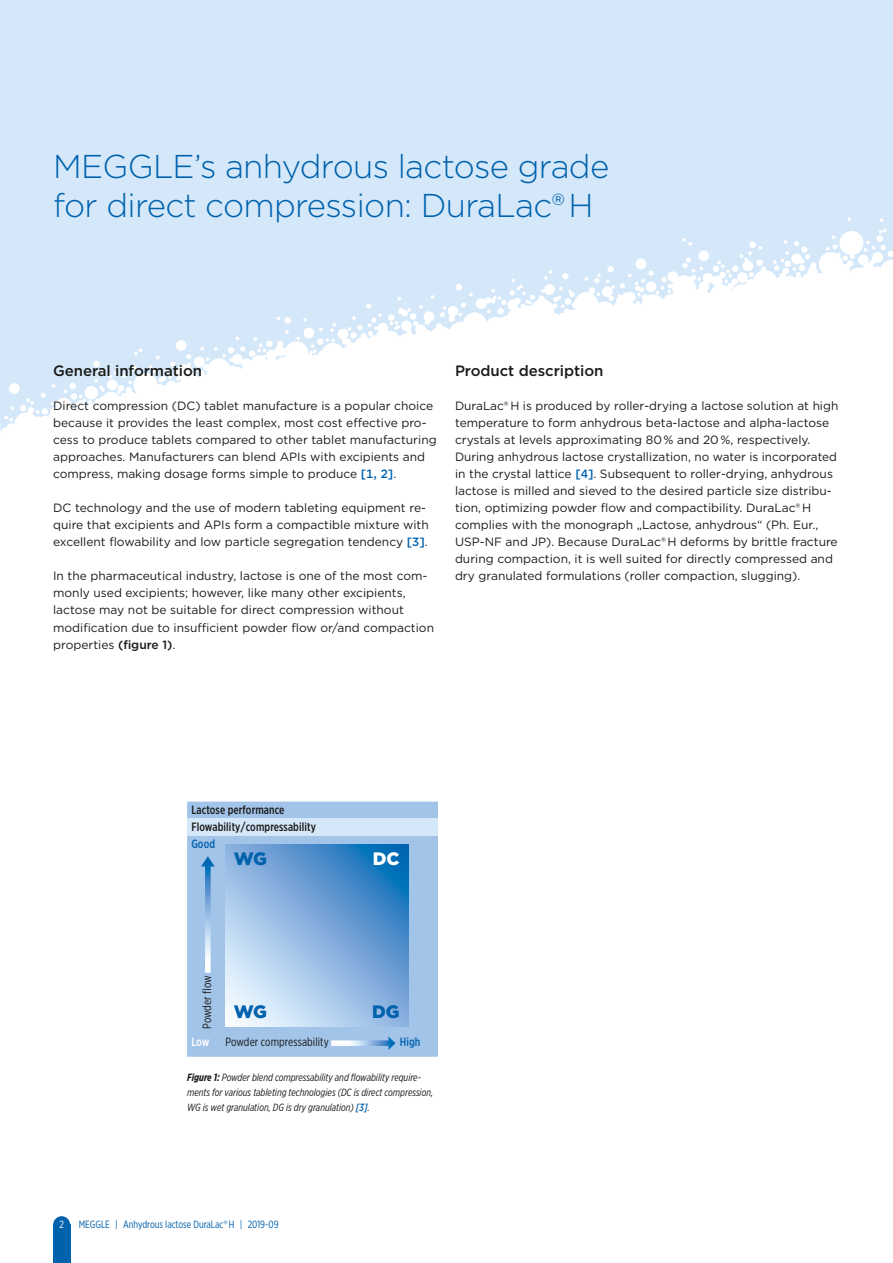
<style>
.page{position:relative;width:893px;height:1263px;background:#fff}
.page>*{position:absolute;margin:0;border:0;box-sizing:border-box;transform-origin:0 0}
.M_Head_22pt_26pt_G{font:300 33px/39px "Gotham";letter-spacing:-.02em;color:#0061ad}
.t1{font:900 18px "Gotham";color:#0061ad}
.t2{font:900 18px "Gotham";color:#fff}
.M_Subhead_10pt_4mm_G{font:500 15px "Gotham";letter-spacing:-.005em;color:#1a1a18}
.M_Copy_8pt_4mm_G{font:12px/17px "Gotham";color:#1a1a18}
.M_Table_Head_8pt_4mm{font:500 12px "Gotham X Narrow";letter-spacing:.01em;color:#1a1a18}
.M_Table_Copy_centere{font:12px "Gotham X Narrow";letter-spacing:.01em;color:#1a1a18}
.M_Table_Copy_8pt_4mm{font:500 12px "Gotham X Narrow";letter-spacing:.01em;color:#0061ad}
.M_Table_Head_8pt_4mm-2{font:500 12px "Gotham X Narrow";color:#fff}
.M_Caption_Copy_7pt_1{font:italic 10.5px/15px "Gotham X Narrow";color:#1a1a18}
.M_Category_7pt_10pt{font:10.5px "Gotham X Narrow";color:#0061ad}
.t3{font:10.5px "Gotham X Narrow";color:#fff}
.s1{font-weight:500;color:#0061ad}
.s2{font-weight:500}
.s3{font-weight:700}
.s4{font-family:"Gotham"}
</style>
<div class="page">
<div style="left:0;top:0;width:893px;height:455px;background:#d4e8f9"></div>
<svg style="left:0;top:217px;width:893px;height:238px;fill:#fff"></svg>
<div style="left:53px;top:1225px;width:17px;height:38px;background:#0061ad"></div>
<div style="left:53px;top:1216px;width:17px;height:17px;background:#0061ad;border-radius:50%"></div>
<div style="left:187px;top:801px;width:251px;height:256px;background:#a3c4e9"></div>
<div style="left:187px;top:819px;width:251px;height:17px;background:#d4e8f9"></div>
<svg style="left:201px;top:856px;width:14px;height:117px;background:#98bee4"></svg>
<svg style="left:331px;top:1036px;width:64px;height:14px"></svg>
<svg style="left:225px;top:844px;width:183px;height:183px;background:#86b2dd"></svg>
<p class="M_Head_22pt_26pt_G" style="left:53px;top:146px;width:558px">MEGGLE’s anhydrous lactose grade for direct compression: DuraLac® H</p>
<p class="M_Subhead_10pt_4mm_G" style="left:53px;top:361px;width:150px">General information</p>
<p class="M_Copy_8pt_4mm_G" style="left:53px;top:397px;width:385px">Direct compression (DC) tablet manufacture is a popular choice because it provides the least complex, most cost effective pro&shy;cess to produce tablets compared to other tablet manufacturing approaches. Manufacturers can blend APIs with excipients and compress, making dosage forms simple to produce <span class="s1">[1, 2]</span>.</p>
<p class="M_Copy_8pt_4mm_G" style="left:53px;top:499px;width:377px">DC technology and the use of modern tableting equipment re&shy;quire that excipients and APIs form a compactible mixture with excellent flowability and low particle segregation tendency <span class="s1">[3]</span>.</p>
<p class="M_Copy_8pt_4mm_G" style="left:53px;top:567px;width:382px">In the pharmaceutical industry, lactose is one of the most com&shy;monly used excipients; however, like many other excipients, lactose may not be suitable for direct compression without modification due to insufficient powder flow or/and compaction properties <span class="s2">(figure 1)</span>.</p>
<p class="M_Subhead_10pt_4mm_G" style="left:455px;top:361px;width:150px">Product description</p>
<p class="M_Copy_8pt_4mm_G" style="left:455px;top:397px;width:385px">DuraLac® H is produced by roller-drying a lactose solution at high temperature to form anhydrous beta-lactose and alpha-lactose crystals at levels approximating 80 % and 20 %, respectively.<br>During anhydrous lactose crystallization, no water is incorporated in the crystal lattice <span class="s1">[4]</span>. Subsequent to roller-drying, anhydrous lactose is milled and sieved to the desired particle size distribu&shy;tion, optimizing powder flow and compactibility. DuraLac® H complies with the monograph „Lactose, anhydrous“ (Ph. Eur., USP-NF and JP). Because DuraLac® H deforms by brittle fracture during compaction, it is well suited for directly compressed and dry granulated formulations (roller compaction, slugging).</p>
<p class="M_Table_Head_8pt_4mm" style="left:191px;top:802px;width:95px">Lactose performance</p>
<p class="M_Table_Head_8pt_4mm" style="left:191px;top:819px;width:126px">Flowability/compressability</p>
<p class="M_Table_Copy_8pt_4mm" style="left:191px;top:836px;width:25px">Good</p>
<p class="t1" style="left:234px;top:846px;width:35px">WG</p>
<p class="t2" style="left:373px;top:846px;width:28px">DC</p>
<p class="M_Table_Copy_centere" style="left:200px;top:1029px;width:55px;rotate:-90deg">Powder flow</p>
<p class="M_Table_Head_8pt_4mm-2" style="left:191px;top:1034px;width:20px">Low</p>
<p class="M_Table_Copy_centere" style="left:225px;top:1034px;width:105px">Powder compressability</p>
<p class="M_Table_Copy_8pt_4mm" style="left:400px;top:1034px;width:22px">High</p>
<p class="t1" style="left:234px;top:1000px;width:35px">WG</p>
<p class="t1" style="left:372px;top:1000px;width:29px">DG</p>
<p class="M_Caption_Copy_7pt_1" style="left:187px;top:1070px;width:248px"><span class="s3">Figure 1:</span> Powder blend compressability and flowability require&shy;ments for various tableting technologies (DC is direct compression,<br>WG is wet granulation, DG is dry granulation) <span class="s1">[3]</span>.</p>
<p class="t3" style="left:59px;top:1218px;width:6px">2</p>
<p class="M_Category_7pt_10pt" style="left:79px;top:1218px;width:202px">MEGGLE | Anhydrous lactose DuraLac<span class="s4">®</span> H | 2019-09</p>
</div>
